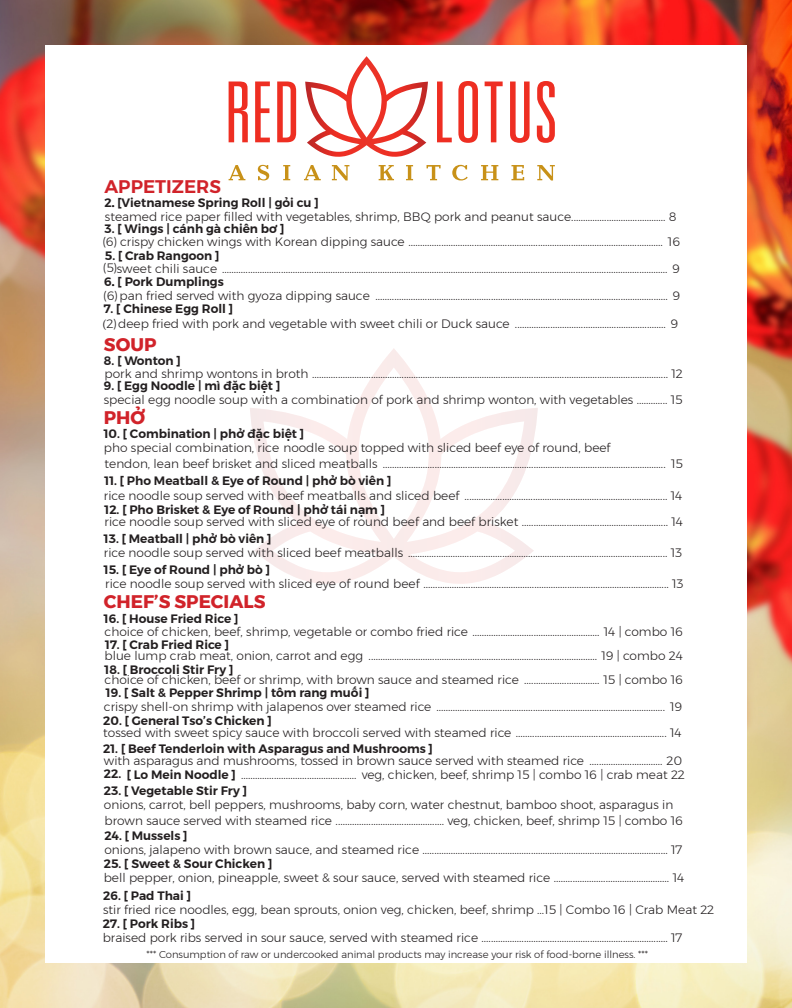
<style>
.page{position:relative;width:792px;height:1008px;background:#fff}
.page>*{position:absolute;margin:0;border:0;box-sizing:border-box;transform-origin:0 0}
.t1{font:700 18.25px "Montserrat";color:#d1232a}
.t2{font:600 18.25px "Montserrat";color:#d1232a}
.t3{font:300 12.15px/14.2px "Montserrat";color:#231f20}
.t4{font:600 12.15px "Montserrat";color:#231f20}
.t5{font:600 12.15px "Montserrat";color:#221e1f}
.t6{font:300 10px "Montserrat";color:#231f20}
.s1{font-family:"Minion Pro";font-weight:400}
.s2{font-weight:600}
</style>
<div class="page">
<img style="left:1px;top:1px;width:791px;height:1007px">
<div style="left:45px;top:45px;width:702px;height:918px;background:#fff"></div>
<svg style="left:250px;top:348px;width:288px;height:236px"></svg>
<svg style="left:229px;top:81px;width:19px;height:61px"></svg>
<svg style="left:255px;top:81px;width:15px;height:61px"></svg>
<svg style="left:277px;top:81px;width:19px;height:61px"></svg>
<svg style="left:437px;top:82px;width:15px;height:60px"></svg>
<svg style="left:458px;top:81px;width:20px;height:62px"></svg>
<svg style="left:485px;top:82px;width:18px;height:60px"></svg>
<svg style="left:510px;top:82px;width:20px;height:61px"></svg>
<svg style="left:537px;top:81px;width:18px;height:62px"></svg>
<svg style="left:305px;top:56px;width:123px;height:101px"></svg>
<svg style="left:229px;top:165px;width:16px;height:15px"></svg>
<svg style="left:258px;top:165px;width:11px;height:15px"></svg>
<svg style="left:283px;top:165px;width:7px;height:15px"></svg>
<svg style="left:304px;top:165px;width:17px;height:15px"></svg>
<svg style="left:332px;top:165px;width:17px;height:15px"></svg>
<svg style="left:379px;top:165px;width:15px;height:15px"></svg>
<svg style="left:406px;top:165px;width:7px;height:15px"></svg>
<svg style="left:427px;top:165px;width:14px;height:15px"></svg>
<svg style="left:452px;top:165px;width:16px;height:15px"></svg>
<svg style="left:481px;top:165px;width:17px;height:15px"></svg>
<svg style="left:511px;top:165px;width:13px;height:15px"></svg>
<svg style="left:537px;top:165px;width:18px;height:15px"></svg>
<p class="t2" style="left:104px;top:172px;width:118px">APPETIZERS</p>
<p class="t4" style="left:104px;top:193px;width:216px">2. [Vietnamese Spring Roll | gỏi cu ]</p>
<p class="t3" style="left:105px;top:209px;width:573px">steamed rice paper filled with vegetables, shrimp, BBQ pork and peanut sauce........................................ 8</p>
<p class="t5" style="left:105px;top:219px;width:181px">3. [ Wings | cánh gà chiên bơ ]</p>
<p class="t3" style="left:102px;top:235px;width:579px">(6) crispy chicken wings with Korean dipping sauce ............................................................................................................ 16</p>
<p class="t4" style="left:105px;top:246px;width:116px">5. [ Crab Rangoon ]</p>
<p class="t3" style="left:103px;top:262px;width:579px">(5)sweet chili sauce ............................................................................................................................................................................................. 9</p>
<p class="t4" style="left:104px;top:299px;width:131px">7. [ Chinese Egg Roll ]</p>
<p class="t3" style="left:102px;top:316px;width:577px"><span class="s1">(</span>2)deep fried with pork and vegetable with sweet chili or Duck sauce ................................................................ 9</p>
<p class="t1" style="left:104px;top:330px;width:54px">SOUP</p>
<p class="t4" style="left:104px;top:352px;width:78px">8. [ Wonton ]</p>
<p class="t3" style="left:105px;top:367px;width:580px">pork and shrimp wontons in broth ....................................................................................................................................................... 12</p>
<p class="t3" style="left:104px;top:379px;width:580px"><span class="s2">9. [ Egg Noodle | mì đặc biệt ]<br></span>special egg noodle soup with a combination of pork and shrimp wonton, with vegetables ............. 15</p>
<p class="t1" style="left:104px;top:402px;width:43px">PHỞ</p>
<p class="t3" style="left:104px;top:426px;width:508px"><span class="s2">10. [ Combination | phở đặc biệt ]<br></span>pho special combination, rice noodle soup topped with sliced beef eye of round, beef</p>
<p class="t3" style="left:105px;top:457px;width:580px">tendon, lean beef brisket and sliced meatballs ........................................................................................................................ 15</p>
<p class="t4" style="left:105px;top:472px;width:288px">11. [ Pho Meatball &amp; Eye of Round | phở bò viên ]</p>
<p class="t3" style="left:104px;top:489px;width:580px">rice noodle soup served with beef meatballs and sliced beef ...................................................................................... 14</p>
<p class="t4" style="left:105px;top:500px;width:282px">12. [ Pho Brisket &amp; Eye of Round | phở tái nạm ]</p>
<p class="t3" style="left:105px;top:515px;width:580px">rice noodle soup served with sliced eye of round beef and beef brisket .............................................................. 14</p>
<p class="t4" style="left:104px;top:529px;width:169px">13. [ Meatball | phở bò viên ]</p>
<p class="t3" style="left:104px;top:546px;width:580px">rice noodle soup served with sliced beef meatballs .............................................................................................................. 13</p>
<p class="t4" style="left:104px;top:560px;width:168px">15. [ Eye of Round | phở bò ]</p>
<p class="t3" style="left:105px;top:577px;width:580px">rice noodle soup served with sliced eye of round beef ........................................................................................................ 13</p>
<p class="t1" style="left:104px;top:587px;width:163px">CHEF’S SPECIALS</p>
<p class="t4" style="left:104px;top:609px;width:136px">16. [ House Fried Rice ]</p>
<p class="t3" style="left:105px;top:624px;width:580px">choice of chicken, beef, shrimp, vegetable or combo fried rice ...................................................... 14 | combo 16</p>
<p class="t4" style="left:105px;top:635px;width:125px">17. [ Crab Fried Rice ]</p>
<p class="t3" style="left:105px;top:649px;width:580px">blue lump crab meat, onion, carrot and egg ................................................................................................. 19 | combo 24</p>
<p class="t4" style="left:105px;top:660px;width:130px">18. [ Broccoli Stir Fry ]</p>
<p class="t3" style="left:105px;top:673px;width:580px">choice of chicken, beef or shrimp, with brown sauce and steamed rice ................................ 15 | combo 16</p>
<p class="t4" style="left:106px;top:683px;width:265px">19. [ Salt &amp; Pepper Shrimp | tôm rang muối ]</p>
<p class="t3" style="left:104px;top:700px;width:580px">crispy shell-on shrimp with jalapenos over steamed rice ................................................................................................. 19</p>
<p class="t4" style="left:103px;top:711px;width:170px">20. [ General Tso’s Chicken ]</p>
<p class="t3" style="left:103px;top:725px;width:580px">tossed with sweet spicy sauce with broccoli served with steamed rice ................................................................ 14</p>
<p class="t4" style="left:103px;top:740px;width:331px">21. [ Beef Tenderloin with Asparagus and Mushrooms ]</p>
<p class="t3" style="left:104px;top:753px;width:580px">with asparagus and mushrooms, tossed in brown sauce served with steamed rice ............................... 20</p>
<p class="t3" style="left:104px;top:767px;width:582px"><span class="s2">22. [ Lo Mein Noodle ]</span> ................................................. veg, chicken, beef, shrimp 15 | combo 16 | crab meat 22</p>
<p class="t4" style="left:104px;top:272px;width:121px">6. [ Pork Dumplings</p>
<p class="t3" style="left:103px;top:288px;width:579px">(6) pan fried served with gyoza dipping sauce ............................................................................................................................ 9</p>
<p class="t4" style="left:104px;top:781px;width:145px">23. [ Vegetable Stir Fry ]</p>
<p class="t3" style="left:104px;top:798px;width:571px">onions, carrot, bell peppers, mushrooms, baby corn, water chestnut, bamboo shoot, asparagus in</p>
<p class="t3" style="left:105px;top:813px;width:580px">brown sauce served with steamed rice .............................................. veg, chicken, beef, shrimp 15 | combo 16</p>
<p class="t3" style="left:104px;top:828px;width:579px"><span class="s2">24. [ Mussels ]<br></span>onions, jalapeno with brown sauce, and steamed rice ........................................................................................................ 17</p>
<p class="t4" style="left:104px;top:854px;width:170px">25. [ Sweet &amp; Sour Chicken ]</p>
<p class="t3" style="left:104px;top:871px;width:582px">bell pepper, onion, pineapple, sweet &amp; sour sauce, served with steamed rice ................................................. 14</p>
<p class="t4" style="left:103px;top:886px;width:89px">26. [ Pad Thai ]</p>
<p class="t3" style="left:103px;top:902px;width:613px">stir fried rice noodles, egg, bean sprouts, onion veg, chicken, beef, shrimp ...15 | Combo 16 | Crab Meat 22</p>
<p class="t4" style="left:103px;top:914px;width:94px">27. [ Pork Ribs ]</p>
<p class="t3" style="left:103px;top:931px;width:581px">braised pork ribs served in sour sauce, served with steamed rice ............................................................................... 17</p>
<p class="t6" style="left:147px;top:947px;width:503px">*** Consumption of raw or undercooked animal products may increase your risk of food-borne illness. ***</p>
</div>
